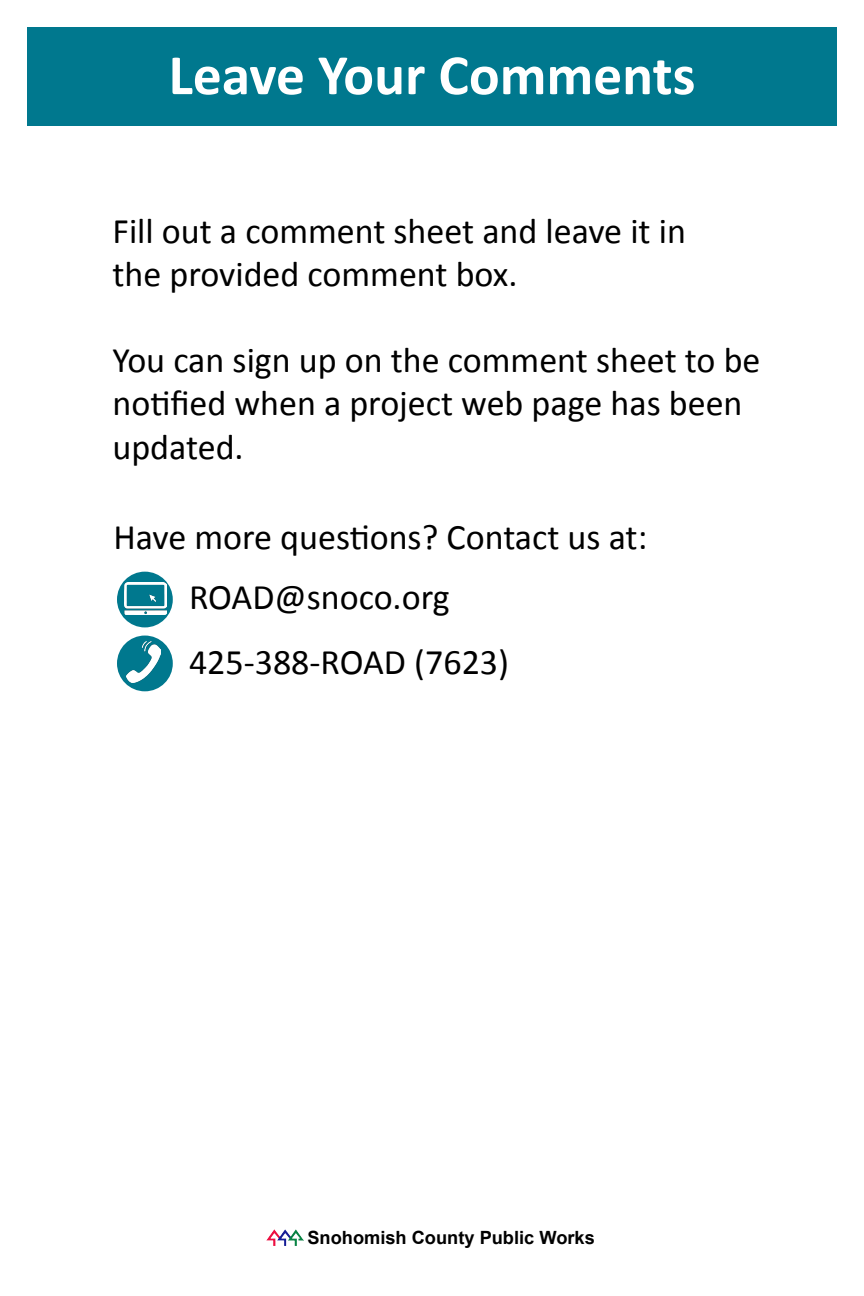
<style>
.page{position:relative;width:864px;height:1296px;background:#fff}
.page>*{position:absolute;margin:0;border:0;box-sizing:border-box;transform-origin:0 0}
.t1{font:700 57.5px "Calibri";color:#fff}
.t2{font:36px/43.2px "Calibri";color:#000}
.t3{font:700 18.25px "Arial";color:#000}
</style>
<div class="page">
<div style="left:117px;top:572px;width:56px;height:55px;background:#00788e;border-radius:50%"></div>
<img style="left:125px;top:583px;width:41px;height:32px">
<div style="left:117px;top:636px;width:56px;height:55px;background:#00788e;border-radius:50%"></div>
<img style="left:126px;top:641px;width:35px;height:41px">
<img style="left:266px;top:1229px;width:37px;height:17px">
<div style="left:27px;top:27px;width:810px;height:99px;background:#00788e"></div>
<h1 class="t1" style="left:169px;top:38px;width:528px">Leave Your Comments</h1>
<p class="t2" style="left:112px;top:209px;width:575px">Fill out a comment sheet and leave it in the provided comment box.</p>
<p class="t2" style="left:112px;top:339px;width:650px">You can sign up on the comment sheet to be notified when a project web page has been updated.</p>
<p class="t2" style="left:189px;top:506px;width:460px;line-height:60.8px;text-indent:-76px">Have more questions? Contact us at:<br>ROAD@snoco.org</p>
<p class="t2" style="left:189px;top:641px;width:322px">425-388-ROAD (7623)</p>
<p class="t3" style="left:307px;top:1226px;width:289px">Snohomish County Public Works</p>
</div>
